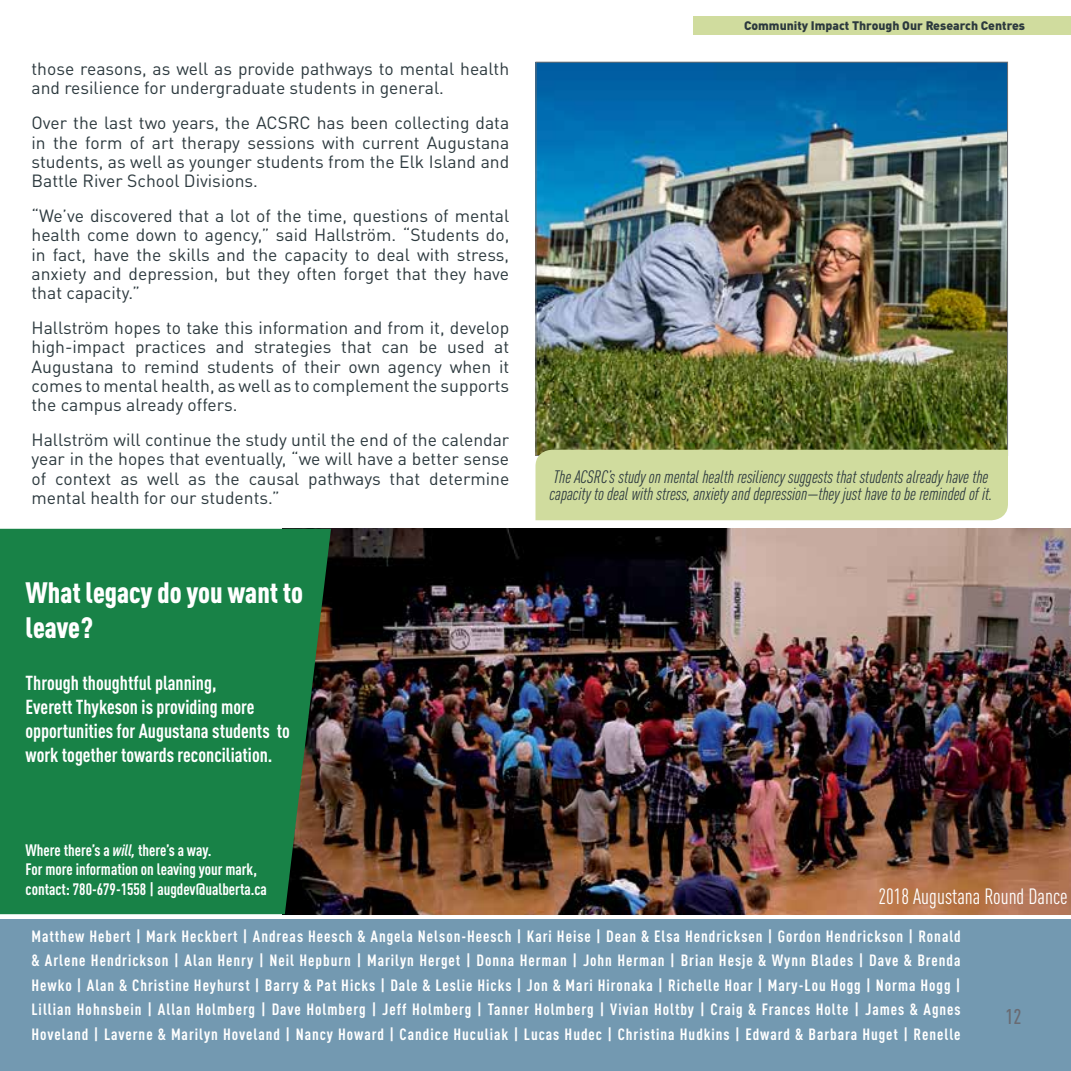
<style>
.page{position:relative;width:1071px;height:1071px;background:#fff}
.page>*{position:absolute;margin:0;border:0;box-sizing:border-box;transform-origin:0 0}
.t1{font:900 condensed 29.05px/35px "DIN Pro";color:#fff}
.t2{font:condensed 21.88px "DIN Pro";color:#fff}
.t3{font:500 condensed 21px "DIN Pro";color:#696b73}
.t4{font:700 condensed 19.95px/24px "DIN Pro";color:#fff}
.t5{font:italic condensed 17.85px/16.6px "DIN Pro";color:#2c393e}
.t6{font:17.5px/19.2px "DIN Pro";color:#2c393e;text-align:justify}
.t7{font:700 condensed 16.45px/19.6px "DIN Pro";color:#fff}
.t8{font:700 condensed 16.1px/24.5px "DIN Pro";letter-spacing:.06em;color:#fff;text-align:justify}
.t9{font:900 12.25px "DIN Pro";color:#2c393e}
.s1{font-style:italic}
</style>
<div class="page">
<div style="left:0;top:920px;width:1071px;height:151px;background:#7399b1"></div>
<div style="left:693px;top:16px;width:378px;height:19px;background:#d0dc9e"></div>
<img style="left:331px;top:529px;width:740px;height:385px">
<svg style="left:0;top:529px;width:331px;height:385px;fill:#188247"></svg>
<img style="left:537px;top:64px;width:469px;height:386px">
<div style="left:535px;top:450px;width:473px;height:70px;background:#d0dc9e"></div>
<p class="t6" style="left:32px;top:57px;width:479px">those reasons, as well as provide pathways to mental health and resilience for undergraduate students in general.</p>
<p class="t6" style="left:32px;top:112px;width:479px">Over the last two years, the ACSRC has been collecting data in the form of art therapy sessions with current Augustana students, as well as younger students from the Elk Island and Battle River School Divisions.</p>
<p class="t6" style="left:32px;top:204px;width:479px">“We’ve discovered that a lot of the time, questions of mental health come down to agency,” said Hallström. “Students do, in fact, have the skills and the capacity to deal with stress, anxiety and depression, but they often forget that they have that capacity.”</p>
<p class="t6" style="left:32px;top:316px;width:479px">Hallström hopes to take this information and from it, develop high-impact practices and strategies that can be used at Augustana to remind students of their own agency when it comes to mental health, as well as to complement the supports the campus already offers.</p>
<p class="t6" style="left:32px;top:428px;width:479px">Hallström will continue the study until the end of the calendar year in the hopes that eventually, “we will have a better sense of context as well as the causal pathways that determine mental health for our students.”</p>
<h1 class="t1" style="left:26px;top:572px;width:279px">What legacy do you want to leave?</h1>
<p class="t4" style="left:26px;top:669px;width:266px">Through thoughtful planning,<br>Everett Thykeson is providing more opportunities for Augustana students to work together towards reconciliation.</p>
<p class="t7" style="left:26px;top:839px;width:243px">Where there’s a <span class="s1">will,</span> there’s a way.<br>For more information on leaving your mark, contact: 780-679-1558 | augdev@ualberta.ca</p>
<p class="t9" style="left:744px;top:15px;width:283px">Community Impact Through Our Research Centres</p>
<p class="t5" style="left:550px;top:468px;width:444px">The ACSRC’s study on mental health resiliency suggests that students already have the capacity to deal with stress, anxiety and depression—they just have to be reminded of it.</p>
<p class="t2" style="left:878px;top:881px;width:191px">2018 Augustana Round Dance</p>
<p class="t8" style="left:32px;top:922px;width:931px">Matthew Hebert | Mark Heckbert | Andreas Heesch &amp; Angela Nelson-Heesch | Kari Heise | Dean &amp; Elsa Hendricksen | Gordon Hendrickson | Ronald &amp; Arlene Hendrickson | Alan Henry | Neil Hepburn | Marilyn Herget | Donna Herman | John Herman | Brian Hesje &amp; Wynn Blades | Dave &amp; Brenda Hewko | Alan &amp; Christine Heyhurst | Barry &amp; Pat Hicks | Dale &amp; Leslie Hicks | Jon &amp; Mari Hironaka | Richelle Hoar | Mary-Lou Hogg | Norma Hogg | Lillian Hohnsbein | Allan Holmberg | Dave Holmberg | Jeff Holmberg | Tanner Holmberg | Vivian Holtby | Craig &amp; Frances Holte | James &amp; Agnes Hoveland | Laverne &amp; Marilyn Hoveland | Nancy Howard | Candice Huculiak | Lucas Hudec | Christina Hudkins | Edward &amp; Barbara Huget | Renelle</p>
<p class="t3" style="left:1005px;top:1001px;width:18px">12</p>
</div>
